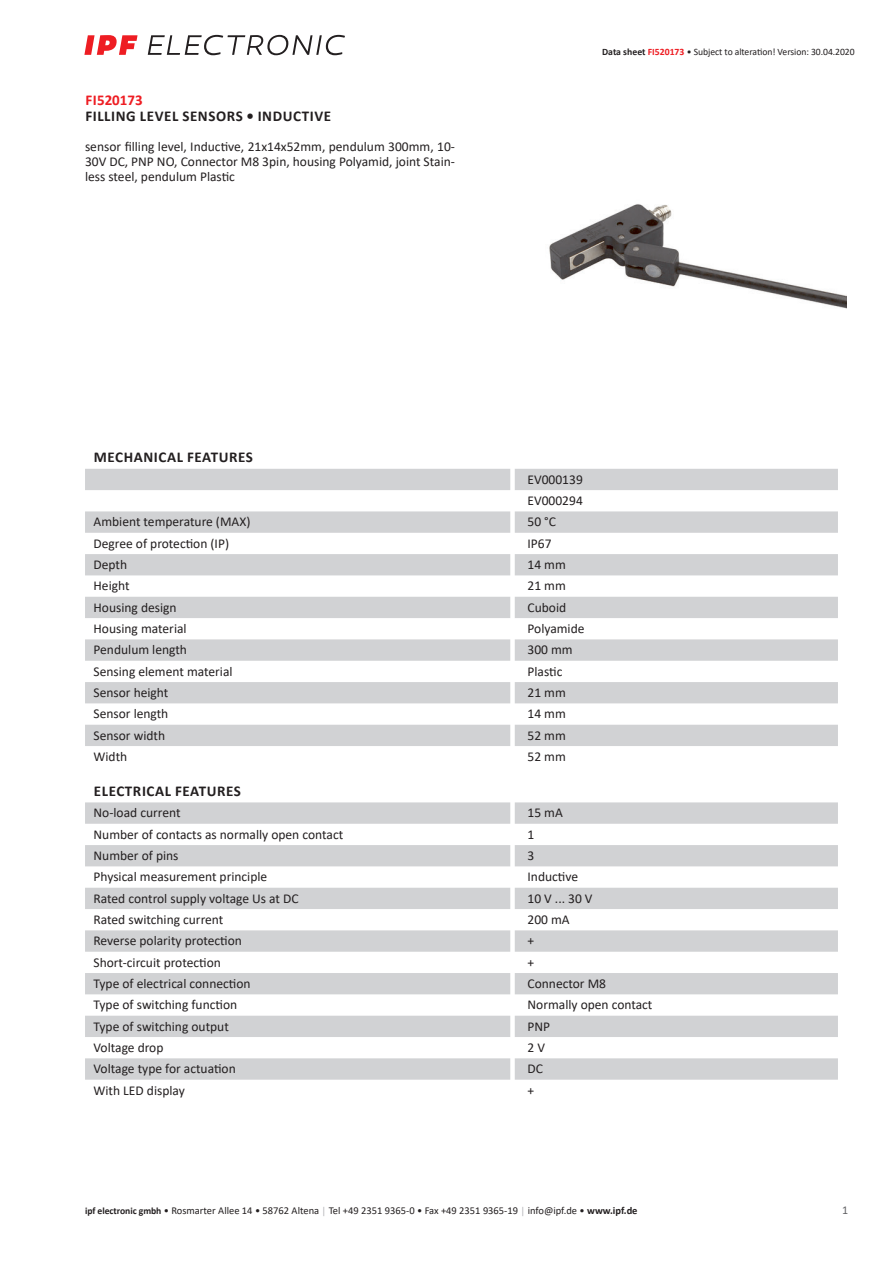
<style>
.page{position:relative;width:893px;height:1263px;background:#fff}
.page>*{position:absolute;margin:0;border:0;box-sizing:border-box;transform-origin:0 0}
.t1{font:700 15px "Calibri";letter-spacing:.04em;color:#231f20}
.t2{font:700 15px "Calibri";color:#ee1d23}
.t3{font:13.5px/15px "Calibri";color:#231f20;text-align:justify}
.t4{font:12px "Calibri";color:#636366}
.t5{font:10.5px "Calibri";color:#231f20}
.t6{font:9.75px "Calibri";letter-spacing:-.005em;color:#231f20}
.s1{font-weight:700}
.s2{font-weight:700;color:#ee1d23}
.s3{font-weight:700;font-size:9.75px}
.s4{font-size:9.75px;color:#a8a9ad}
</style>
<div class="page">
<svg style="left:148px;top:35px;width:197px;height:20px"></svg>
<svg style="left:84px;top:35px;width:54px;height:20px"></svg>
<svg style="left:85px;top:469px;width:753px;height:277px;fill:#d1d2d4"></svg>
<svg style="left:85px;top:802px;width:753px;height:278px;fill:#d1d2d4"></svg>
<img style="left:549px;top:204px;width:297px;height:105px">
<p class="t2" style="left:85px;top:89px;width:59px">FI520173</p>
<p class="t1" style="left:85px;top:106px;width:247px">FILLING LEVEL SENSORS • INDUCTIVE</p>
<p class="t3" style="left:85px;top:139px;width:371px">sensor filling level, Inductive, 21x14x52mm, pendulum 300mm, 10- 30V DC, PNP NO, Connector M8 3pin, housing Polyamid, joint Stain&shy;less steel, pendulum Plastic</p>
<p class="t6" style="left:602px;top:45px;width:254px"><span class="s1">Data sheet</span> <span class="s2">FI520173</span> • Subject to alteration! Version: 30.04.2020</p>
<p class="t1" style="left:94px;top:447px;width:161px">MECHANICAL FEATURES</p>
<p class="t3" style="left:527px;top:468px;width:57px;line-height:21.3px">EV000139<br>EV000294</p>
<p class="t3" style="left:94px;top:514px;width:158px">Ambient temperature (MAX)</p>
<p class="t3" style="left:527px;top:514px;width:30px">50 °C</p>
<p class="t3" style="left:94px;top:535px;width:137px">Degree of protection (IP)</p>
<p class="t3" style="left:527px;top:535px;width:26px">IP67</p>
<p class="t3" style="left:94px;top:557px;width:35px">Depth</p>
<p class="t3" style="left:527px;top:557px;width:40px">14 mm</p>
<p class="t3" style="left:94px;top:578px;width:38px">Height</p>
<p class="t3" style="left:527px;top:578px;width:40px">21 mm</p>
<p class="t3" style="left:94px;top:599px;width:85px">Housing design</p>
<p class="t3" style="left:527px;top:599px;width:40px">Cuboid</p>
<p class="t3" style="left:94px;top:621px;width:95px">Housing material</p>
<p class="t3" style="left:527px;top:621px;width:58px">Polyamide</p>
<p class="t3" style="left:94px;top:642px;width:95px">Pendulum length</p>
<p class="t3" style="left:527px;top:642px;width:47px">300 mm</p>
<p class="t3" style="left:94px;top:663px;width:141px">Sensing element material</p>
<p class="t3" style="left:527px;top:663px;width:36px">Plastic</p>
<p class="t3" style="left:94px;top:685px;width:76px">Sensor height</p>
<p class="t3" style="left:527px;top:685px;width:40px">21 mm</p>
<p class="t3" style="left:94px;top:706px;width:76px">Sensor length</p>
<p class="t3" style="left:527px;top:706px;width:40px">14 mm</p>
<p class="t3" style="left:94px;top:727px;width:73px">Sensor width</p>
<p class="t3" style="left:527px;top:727px;width:40px">52 mm</p>
<p class="t3" style="left:94px;top:749px;width:35px">Width</p>
<p class="t3" style="left:527px;top:749px;width:40px">52 mm</p>
<p class="t1" style="left:94px;top:780px;width:149px">ELECTRICAL FEATURES</p>
<p class="t3" style="left:94px;top:805px;width:89px">No-load current</p>
<p class="t3" style="left:527px;top:805px;width:37px">15 mA</p>
<p class="t3" style="left:94px;top:826px;width:251px">Number of contacts as normally open contact</p>
<p class="t3" style="left:527px;top:826px;width:8px">1</p>
<p class="t3" style="left:94px;top:848px;width:86px">Number of pins</p>
<p class="t3" style="left:527px;top:848px;width:8px">3</p>
<p class="t3" style="left:94px;top:869px;width:175px">Physical measurement principle</p>
<p class="t3" style="left:527px;top:869px;width:52px">Inductive</p>
<p class="t3" style="left:94px;top:890px;width:207px">Rated control supply voltage Us at DC</p>
<p class="t3" style="left:527px;top:890px;width:67px">10 V ... 30 V</p>
<p class="t3" style="left:94px;top:912px;width:131px">Rated switching current</p>
<p class="t3" style="left:527px;top:912px;width:44px">200 mA</p>
<p class="t3" style="left:94px;top:933px;width:150px">Reverse polarity protection</p>
<p class="t3" style="left:527px;top:933px;width:8px">+</p>
<p class="t3" style="left:94px;top:954px;width:129px">Short-circuit protection</p>
<p class="t3" style="left:527px;top:954px;width:8px">+</p>
<p class="t3" style="left:94px;top:976px;width:159px">Type of electrical connection</p>
<p class="t3" style="left:527px;top:976px;width:80px">Connector M8</p>
<p class="t3" style="left:94px;top:997px;width:145px">Type of switching function</p>
<p class="t3" style="left:527px;top:997px;width:126px">Normally open contact</p>
<p class="t3" style="left:94px;top:1018px;width:137px">Type of switching output</p>
<p class="t3" style="left:527px;top:1018px;width:24px">PNP</p>
<p class="t3" style="left:94px;top:1040px;width:71px">Voltage drop</p>
<p class="t3" style="left:527px;top:1040px;width:19px">2V</p>
<p class="t3" style="left:94px;top:1061px;width:144px">Voltage type for actuation</p>
<p class="t3" style="left:527px;top:1061px;width:17px">DC</p>
<p class="t3" style="left:94px;top:1082px;width:93px">With LED display</p>
<p class="t3" style="left:527px;top:1082px;width:8px">+</p>
<p class="t5" style="left:85px;top:1203px;width:554px"><span class="s3">ipf electronic gmbh</span> • Rosmarter Allee 14 • 58762 Altena <span class="s4">│</span> Tel +49 2351 9365-0 • Fax +49 2351 9365-19 <span class="s4">│</span> info@ipf.de • <span class="s1">www.ipf.de</span></p>
<p class="t4" style="left:842px;top:1201px;width:8px">1</p>
</div>
